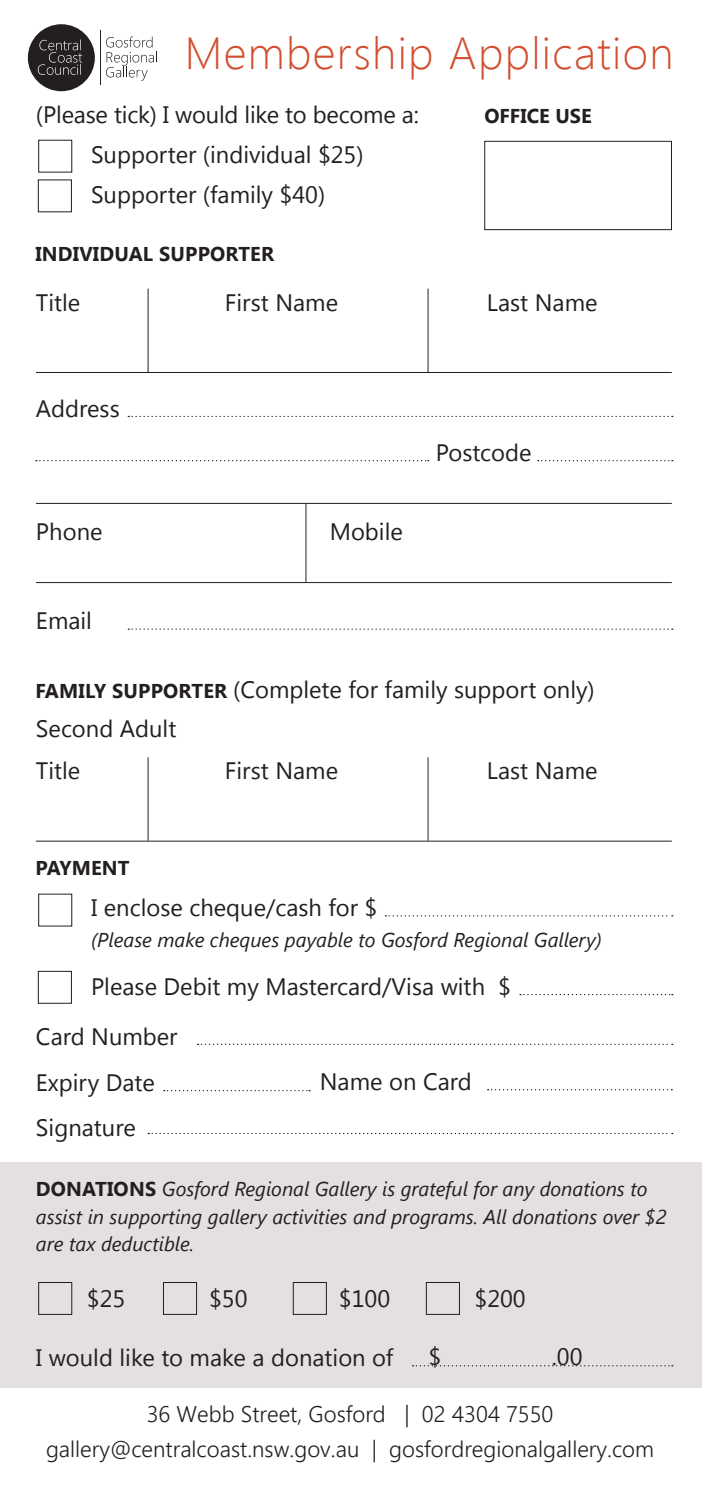
<style>
.page{position:relative;width:702px;height:1489px;background:#fff}
.page>*{position:absolute;margin:0;border:0;box-sizing:border-box;transform-origin:0 0}
.t1{font:300 45px "Segoe UI";letter-spacing:.03em;color:#d14f2f}
.t2{font:23.75px/40px "Segoe UI";color:#231f20}
.t3{font:300 22.5px/34.5px "Segoe UI";color:#231f20;text-align:center}
.t4{font:italic 20px/27.5px "Segoe UI";color:#231f20}
.t5{font:700 20px "Segoe UI";letter-spacing:.01em;color:#231f20}
.s1{font-weight:700;font-size:20px}
.s2{font-weight:700;font-style:normal}
</style>
<div class="page">
<div style="left:0;top:1162px;width:702px;height:225px;background:#e4e0e1"></div>
<div style="left:38px;top:1281px;width:34px;height:33px;border:1px solid #231f20"></div>
<div style="left:163px;top:1281px;width:34px;height:33px;border:1px solid #231f20"></div>
<div style="left:293px;top:1281px;width:34px;height:33px;border:1px solid #231f20"></div>
<div style="left:426px;top:1281px;width:34px;height:33px;border:1px solid #231f20"></div>
<div style="left:38px;top:179px;width:34px;height:33px;border:1px solid #231f20"></div>
<div style="left:38px;top:970px;width:34px;height:33px;border:1px solid #231f20"></div>
<div style="left:484px;top:141px;width:187px;height:89px;border:1px solid #231f20"></div>
<svg style="left:28px;top:24px;width:67px;height:67px"></svg>
<hr style="left:100px;top:31px;width:1px;height:54px;background:#231f20">
<svg style="left:106px;top:36px;width:51px;height:45px"></svg>
<svg style="left:128px;top:416px;width:544px;height:1px"></svg>
<svg style="left:385px;top:915px;width:287px;height:1px"></svg>
<svg style="left:520px;top:994px;width:152px;height:1px"></svg>
<svg style="left:197px;top:1043px;width:475px;height:1px"></svg>
<svg style="left:164px;top:1090px;width:146px;height:1px"></svg>
<svg style="left:487px;top:1089px;width:185px;height:1px"></svg>
<svg style="left:128px;top:628px;width:544px;height:1px"></svg>
<svg style="left:412px;top:1365px;width:260px;height:1px"></svg>
<svg style="left:36px;top:460px;width:393px;height:1px"></svg>
<svg style="left:537px;top:460px;width:135px;height:1px"></svg>
<svg style="left:148px;top:1132px;width:452px;height:1px"></svg>
<hr style="left:36px;top:372px;width:635px;height:1px;background:#231f20">
<hr style="left:36px;top:840px;width:635px;height:1px;background:#231f20">
<hr style="left:36px;top:582px;width:635px;height:1px;background:#231f20">
<hr style="left:36px;top:503px;width:635px;height:1px;background:#231f20">
<hr style="left:148px;top:288px;width:1px;height:84px;background:#231f20">
<hr style="left:148px;top:757px;width:1px;height:83px;background:#231f20">
<hr style="left:305px;top:503px;width:1px;height:79px;background:#231f20">
<hr style="left:427px;top:288px;width:1px;height:84px;background:#231f20">
<hr style="left:427px;top:757px;width:1px;height:83px;background:#231f20">
<p class="t1" style="left:185px;top:22px;width:490px">Membership Application</p>
<p class="t2" style="left:91px;top:93px;width:329px;text-indent:-55px">(Please tick) I would like to become a:<br>Supporter (individual $25)<br>Supporter (family $40)</p>
<p class="t5" style="left:484px;top:102px;width:109px">OFFICE USE</p>
<p class="t5" style="left:35px;top:240px;width:240px">INDIVIDUAL SUPPORTER</p>
<p class="t2" style="left:36px;top:281px;width:46px">Title</p>
<p class="t2" style="left:225px;top:281px;width:115px">First Name</p>
<p class="t2" style="left:487px;top:281px;width:112px">Last Name</p>
<p class="t2" style="left:36px;top:387px;width:85px">Address</p>
<p class="t2" style="left:36px;top:510px;width:68px">Phone</p>
<p class="t2" style="left:329px;top:510px;width:75px">Mobile</p>
<p class="t2" style="left:36px;top:600px;width:58px">Email</p>
<p class="t2" style="left:436px;top:431px;width:97px">Postcode</p>
<p class="t2" style="left:35px;top:668px;width:561px"><span class="s1">FAMILY SUPPORTER</span> (Complete for family support only)</p>
<p class="t2" style="left:36px;top:707px;width:142px">Second Adult</p>
<p class="t2" style="left:36px;top:749px;width:46px">Title</p>
<p class="t5" style="left:35px;top:853px;width:96px">PAYMENT</p>
<p class="t2" style="left:225px;top:749px;width:115px">First Name</p>
<p class="t2" style="left:91px;top:886px;width:288px">I enclose cheque/cash for $</p>
<p class="t2" style="left:487px;top:749px;width:112px">Last Name</p>
<p class="t4" style="left:91px;top:922px;width:512px">(Please make cheques payable to Gosford Regional Gallery)</p>
<p class="t2" style="left:91px;top:965px;width:421px">Please Debit my Mastercard/Visa with $</p>
<p class="t2" style="left:36px;top:1015px;width:143px">Card Number</p>
<p class="t2" style="left:36px;top:1061px;width:120px">Expiry Date</p>
<p class="t2" style="left:320px;top:1060px;width:153px">Name on Card</p>
<p class="t2" style="left:36px;top:1106px;width:101px">Signature</p>
<p class="t4" style="left:36px;top:1171px;width:632px"><span class="s2">DONATIONS</span> Gosford Regional Gallery is grateful for any donations to assist in supporting gallery activities and programs. All donations over $2 are tax deductible.</p>
<p class="t2" style="left:87px;top:1277px;width:40px">$25</p>
<p class="t2" style="left:209px;top:1277px;width:40px">$50</p>
<p class="t2" style="left:339px;top:1277px;width:53px">$100</p>
<p class="t2" style="left:474px;top:1277px;width:53px">$200</p>
<p class="t2" style="left:36px;top:1336px;width:358px">I would like to make a donation of</p>
<p class="t2" style="left:428px;top:1335px;width:14px">$</p>
<p class="t2" style="left:552px;top:1335px;width:32px">.00</p>
<p class="t3" style="left:46px;top:1394px;width:609px">36 Webb Street, Gosford | 02 4304 7550 gallery@centralcoast.nsw.gov.au | gosfordregionalgallery.com</p>
</div>
